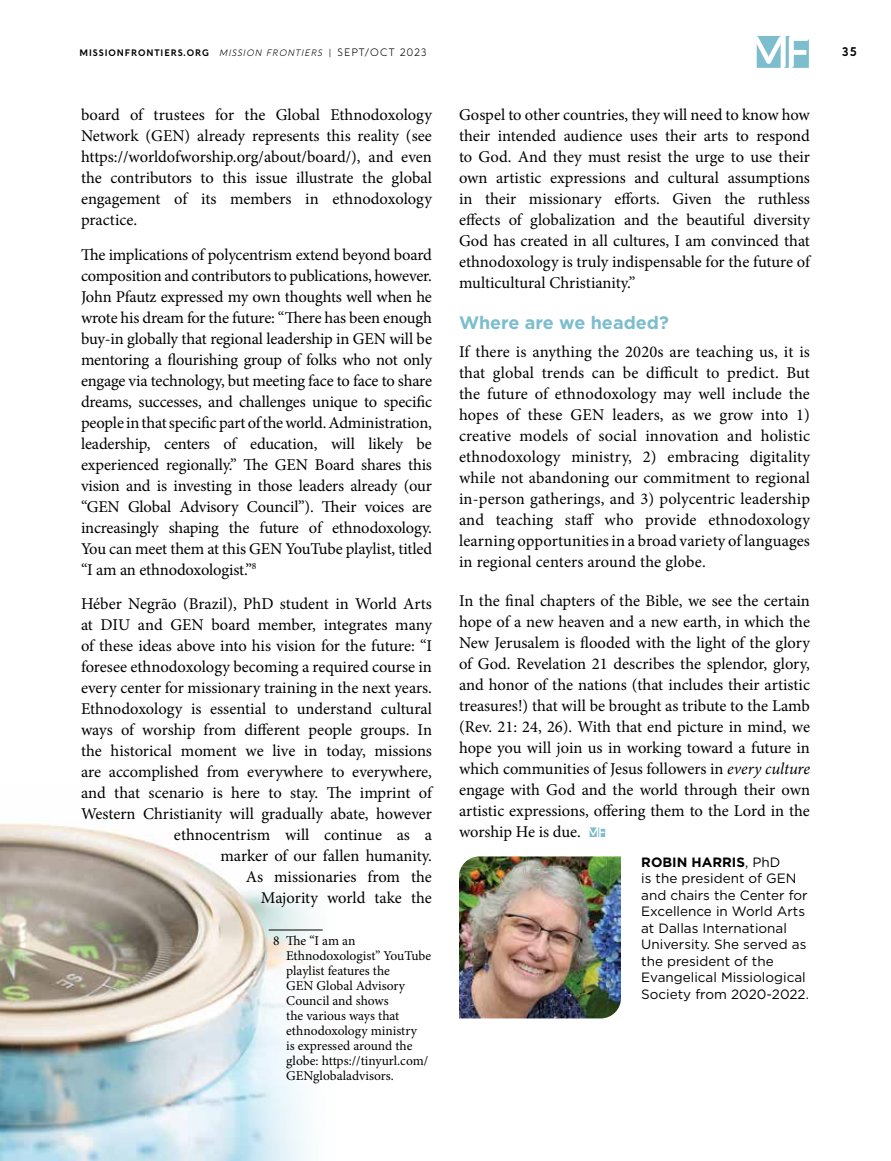
<style>
.page{position:relative;width:891px;height:1161px;background:#fff}
.page>*{position:absolute;margin:0;border:0;box-sizing:border-box;transform-origin:0 0}
.t1{font:700 18px "Gotham";color:#7cbdce}
.t2{font:16.5px/21px "Minion Pro";color:#000;text-align:justify}
.t3{font:13.5px/15px "Minion Pro";color:#000}
.t4{font:13.5px/16.5px "Gotham";color:#000}
.t5{font:13.5px "Gotham Bold SC850";color:#000}
.t6{font:700 12px "Aquawax Pro";color:#000}
.t7{font:700 9px "Aquawax Pro";letter-spacing:.1em;color:#000}
.s1{font-weight:300;font-style:italic}
.s2{font-weight:300}
.s3{font-weight:300;font-size:10.5px}
.s4{font-style:italic}
.s5{font-family:"Gotham"}
</style>
<div class="page">
<svg style="left:756px;top:36px;width:53px;height:32px"></svg>
<img style="left:0;top:823px;width:323px;height:338px">
<hr style="left:269px;top:930px;width:54px;height:1px;background:#000">
<svg style="left:589px;top:827px;width:16px;height:10px"></svg>
<img style="left:459px;top:856px;width:162px;height:162px">
<p class="t7" style="left:80px;top:46px;width:349px">MISSIONFRONTIERS.ORG <span class="s1">MISSION FRONTIERS</span> <span class="s2">|</span> <span class="s3">SEPT/OCT 2023</span></p>
<p class="t6" style="left:842px;top:43px;width:17px">35</p>
<p class="t2" style="left:81px;top:104px;width:353px">board of trustees for the Global Ethnodoxology Network (GEN) already represents this reality (see https://worldofworship.org/about/board/), and even the contributors to this issue illustrate the global engagement of its members in ethnodoxology practice.</p>
<p class="t2" style="left:81px;top:244px;width:353px">The implications of polycentrism extend beyond board composition and contributors to publications, however.<br>John Pfautz expressed my own thoughts well when he wrote his dream for the future: “There has been enough buy-in globally that regional leadership in GEN will be mentoring a flourishing group of folks who not only engage via technology, but meeting face to face to share dreams, successes, and challenges unique to specific people in that specific part of the world. Administration, leadership, centers of education, will likely be experienced regionally.” The GEN Board shares this vision and is investing in those leaders already (our “GEN Global Advisory Council”). Their voices are increasingly shaping the future of ethnodoxology.<br>You can meet them at this GEN YouTube playlist, titled “I am an ethnodoxologist.”<sup>8</sup></p>
<p class="t2" style="left:81px;top:593px;width:353px;text-align:right">Héber Negrão (Brazil), PhD student in World Arts at DIU and GEN board member, integrates many of these ideas above into his vision for the future: “I foresee ethnodoxology becoming a required course in every center for missionary training in the next years.<br>Ethnodoxology is essential to understand cultural ways of worship from different people groups. In the historical moment we live in today, missions are accomplished from everywhere to everywhere, and that scenario is here to stay. The imprint of Western Christianity will gradually abate, however ethnocentrism will continue as a<br>marker of our fallen humanity.<br>As missionaries from the<br>Majority world take the</p>
<p class="t3" style="left:286px;top:933px;width:147px;text-indent:-13px">8 The “I am an<br>Ethnodoxologist” YouTube playlist features the<br>GEN Global Advisory<br>Council and shows<br>the various ways that ethnodoxology ministry<br>is expressed around the globe: https://tinyurl.com/<br>GENglobaladvisors.</p>
<p class="t2" style="left:459px;top:104px;width:353px">Gospel to other countries, they will need to know how their intended audience uses their arts to respond to God. And they must resist the urge to use their own artistic expressions and cultural assumptions in their missionary efforts. Given the ruthless effects of globalization and the beautiful diversity God has created in all cultures, I am convinced that ethnodoxology is truly indispensable for the future of multicultural Christianity.”</p>
<p class="t1" style="left:459px;top:311px;width:211px">Where are we headed?</p>
<p class="t2" style="left:459px;top:341px;width:353px">If there is anything the 2020s are teaching us, it is that global trends can be difficult to predict. But the future of ethnodoxology may well include the hopes of these GEN leaders, as we grow into 1) creative models of social innovation and holistic ethnodoxology ministry, 2) embracing digitality while not abandoning our commitment to regional in-person gatherings, and 3) polycentric leadership and teaching staff who provide ethnodoxology learning opportunities in a broad variety of languages in regional centers around the globe.</p>
<p class="t2" style="left:459px;top:590px;width:353px">In the final chapters of the Bible, we see the certain hope of a new heaven and a new earth, in which the New Jerusalem is flooded with the light of the glory of God. Revelation 21 describes the splendor, glory, and honor of the nations (that includes their artistic treasures!) that will be brought as tribute to the Lamb (Rev. 21: 24, 26). With that end picture in mind, we hope you will join us in working toward a future in which communities of Jesus followers in <span class="s4">every culture </span>engage with God and the world through their own artistic expressions, offering them to the Lord in the worship He is due.</p>
<p class="t5" style="left:641px;top:853px;width:20px">ROBIN</p>
<p class="t5" style="left:691px;top:853px;width:90px">HARRIS<span class="s5">, PhD</span></p>
<p class="t4" style="left:641px;top:870px;width:169px">is the president of GEN and chairs the Center for<br>Excellence in World Arts at Dallas International<br>University. She served as the president of the<br>Evangelical Missiological<br>Society from 2020-2022.</p>
</div>
